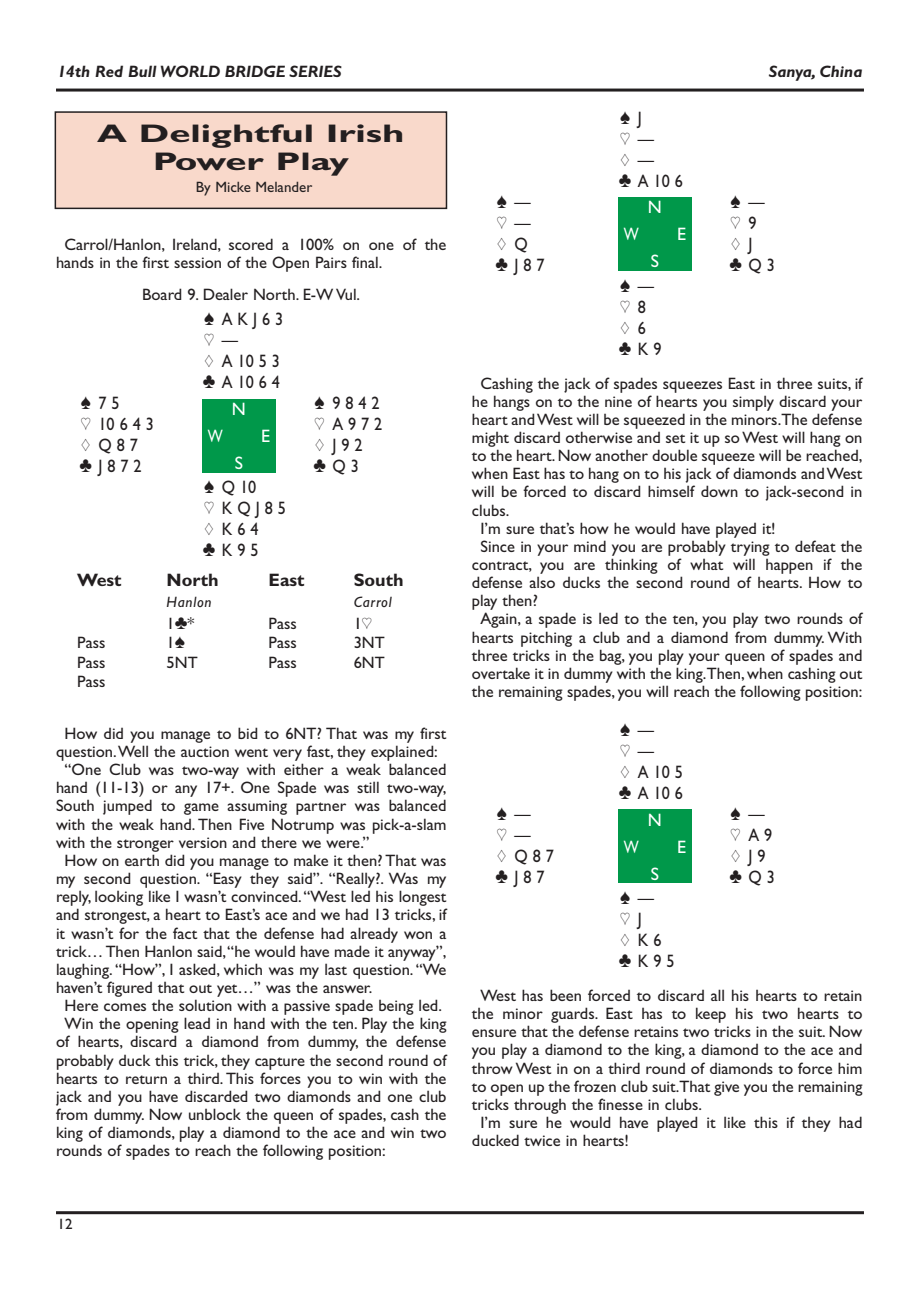
<style>
.page{position:relative;width:920px;height:1290px;background:#fff}
.page>*{position:absolute;margin:0;border:0;box-sizing:border-box;transform-origin:0 0}
.t1{font:700 25.5px/28px "Gill Sans Bridge";color:#231f20;text-align:center;scale:1.5 1}
.t2{font:18px/21px "Gill Sans Bridge";letter-spacing:.305em;color:#231f20;scale:.9 1}
.t3{font:700 18px "Gill Sans Bridge";color:#231f20}
.t4{font:18px "Gill Sans Bridge";color:#fff}
.t5{font:18px "Gill Sans Bridge";color:#fff;scale:.8 1}
.t6{font:16.5px/18.1px "Gill Sans Bridge";color:#231f20}
.t7{font:italic 700 16.5px "Gill Sans Bridge";color:#231f20}
.t8{font:15px "Gill Sans Bridge";color:#231f20}
.t9{font:italic 15px "Gill Sans Bridge";letter-spacing:.05em;color:#231f20}
</style>
<div class="page">
<hr style="left:56px;top:1211px;width:808px;height:3px;background:#231f20">
<hr style="left:56px;top:89px;width:808px;height:3px;background:#231f20">
<div style="left:202px;top:399px;width:74px;height:73px;background:#00984a"></div>
<div style="left:618px;top:197px;width:74px;height:74px;background:#00984a"></div>
<div style="left:618px;top:809px;width:74px;height:74px;background:#00984a"></div>
<div style="left:55px;top:112px;width:391px;height:96px;background:#f9d9cb"></div>
<div style="left:55px;top:111px;width:392px;height:98px;border:2px solid #231f20"></div>
<p class="t7" style="left:58px;top:62px;width:286px">14th Red Bull WORLD BRIDGE SERIES</p>
<p class="t7" style="left:769px;top:62px;width:95px">Sanya, China</p>
<h1 class="t1" style="left:97px;top:119px;width:206px">A Delightful Irish<br>Power Play</h1>
<p class="t8" style="left:196px;top:179px;width:118px">By Micke Melander</p>
<p class="t6" style="left:56px;top:235px;width:392px;text-indent:9px">Carrol/Hanlon, Ireland, scored a 100% on one of the hands in the first session of the Open Pairs final.</p>
<p class="t6" style="left:142px;top:285px;width:220px">Board 9. Dealer North. E-W Vul.</p>
<p class="t2" style="left:203px;top:309px;width:91px">[ AKJ63 ] –<br>{ A1053 }A1064</p>
<p class="t2" style="left:81px;top:393px;width:45px">[75</p>
<p class="t2" style="left:315px;top:393px;width:74px">[ 9842</p>
<p class="t2" style="left:81px;top:414px;width:83px">] 10643</p>
<p class="t2" style="left:315px;top:414px;width:77px">] A972</p>
<p class="t2" style="left:81px;top:435px;width:65px">{ Q87</p>
<p class="t2" style="left:315px;top:435px;width:54px">{ J92</p>
<p class="t2" style="left:80px;top:456px;width:71px">}J872</p>
<p class="t2" style="left:313px;top:456px;width:52px">}Q3</p>
<p class="t2" style="left:203px;top:477px;width:94px">[ Q10<br>] KQJ85 { K64 }K95</p>
<p class="t3" style="left:77px;top:569px;width:46px">West</p>
<p class="t3" style="left:167px;top:569px;width:54px">North</p>
<p class="t3" style="left:269px;top:569px;width:37px">East</p>
<p class="t3" style="left:354px;top:569px;width:51px">South</p>
<p class="t9" style="left:167px;top:593px;width:47px">Hanlon</p>
<p class="t9" style="left:354px;top:593px;width:39px">Carrol</p>
<p class="t6" style="left:167px;top:614px;width:29px">1}*</p>
<p class="t6" style="left:269px;top:614px;width:30px">Pass</p>
<p class="t6" style="left:354px;top:614px;width:20px">1]</p>
<p class="t6" style="left:77px;top:633px;width:30px">Pass</p>
<p class="t6" style="left:167px;top:633px;width:20px">1[</p>
<p class="t6" style="left:269px;top:633px;width:30px">Pass</p>
<p class="t6" style="left:354px;top:633px;width:33px">3NT</p>
<p class="t6" style="left:77px;top:653px;width:30px">Pass</p>
<p class="t6" style="left:167px;top:653px;width:33px">5NT</p>
<p class="t6" style="left:269px;top:653px;width:30px">Pass</p>
<p class="t6" style="left:354px;top:653px;width:33px">6NT</p>
<p class="t6" style="left:77px;top:672px;width:30px">Pass</p>
<p class="t4" style="left:232px;top:398px;width:16px">N</p>
<p class="t5" style="left:208px;top:425px;width:20px">W</p>
<p class="t4" style="left:261px;top:425px;width:10px">E</p>
<p class="t4" style="left:235px;top:452px;width:10px">S</p>
<p class="t6" style="left:65px;top:724px;width:383px">How did you manage to bid to 6NT? That was my first</p>
<p class="t6" style="left:56px;top:742px;width:383px">question.Well the auction went very fast, they explained:</p>
<p class="t6" style="left:65px;top:760px;width:383px">“One Club was two-way with either a weak balanced</p>
<p class="t6" style="left:56px;top:778px;width:392px">hand (11-13) or any 17+. One Spade was still two-way,</p>
<p class="t6" style="left:56px;top:797px;width:392px">South jumped to game assuming partner was balanced</p>
<p class="t6" style="left:56px;top:815px;width:392px">with the weak hand. Then Five Notrump was pick-a-slam</p>
<p class="t6" style="left:56px;top:833px;width:315px">with the stronger version and there we were.”</p>
<p class="t6" style="left:65px;top:851px;width:383px">How on earth did you manage to make it then? That was</p>
<p class="t6" style="left:56px;top:869px;width:392px">my second question. “Easy they said”. “Really?. Was my</p>
<p class="t6" style="left:56px;top:887px;width:392px">reply, looking like I wasn’t convinced.“West led his longest</p>
<p class="t6" style="left:56px;top:906px;width:392px">and strongest, a heart to East’s ace and we had 13 tricks, if</p>
<p class="t6" style="left:56px;top:924px;width:392px">it wasn’t for the fact that the defense had already won a</p>
<p class="t6" style="left:56px;top:942px;width:392px">trick…Then Hanlon said,“he would have made it anyway”,</p>
<p class="t6" style="left:56px;top:960px;width:392px">laughing. “How”, I asked, which was my last question. “We</p>
<p class="t6" style="left:56px;top:978px;width:318px">haven’t figured that out yet…” was the answer.</p>
<p class="t6" style="left:65px;top:996px;width:379px">Here comes the solution with a passive spade being led.</p>
<p class="t6" style="left:65px;top:1014px;width:383px">Win the opening lead in hand with the ten. Play the king</p>
<p class="t6" style="left:56px;top:1033px;width:392px">of hearts, discard a diamond from dummy, the defense</p>
<p class="t6" style="left:56px;top:1051px;width:392px">probably duck this trick, they capture the second round of</p>
<p class="t6" style="left:56px;top:1069px;width:392px">hearts to return a third. This forces you to win with the</p>
<p class="t6" style="left:56px;top:1087px;width:392px">jack and you have discarded two diamonds and one club</p>
<p class="t6" style="left:56px;top:1105px;width:392px">from dummy. Now unblock the queen of spades, cash the</p>
<p class="t6" style="left:56px;top:1123px;width:392px">king of diamonds, play a diamond to the ace and win two</p>
<p class="t6" style="left:56px;top:1141px;width:331px">rounds of spades to reach the following position:</p>
<p class="t8" style="left:58px;top:1215px;width:16px">12</p>
<p class="t2" style="left:619px;top:107px;width:73px">[ J<br>] –<br>{ – }A106</p>
<p class="t2" style="left:497px;top:191px;width:39px">[ –</p>
<p class="t2" style="left:731px;top:191px;width:39px">[ –</p>
<p class="t2" style="left:497px;top:212px;width:39px">] –</p>
<p class="t2" style="left:731px;top:212px;width:30px">] 9</p>
<p class="t2" style="left:497px;top:233px;width:36px">{ Q</p>
<p class="t2" style="left:731px;top:233px;width:25px">{ J</p>
<p class="t2" style="left:495px;top:254px;width:56px">}J87</p>
<p class="t2" style="left:729px;top:254px;width:52px">}Q3</p>
<p class="t2" style="left:619px;top:275px;width:49px">[ – ] 8<br>{ 6 }K9</p>
<p class="t6" style="left:480px;top:374px;width:383px">Cashing the jack of spades squeezes East in three suits, if</p>
<p class="t6" style="left:472px;top:392px;width:392px">he hangs on to the nine of hearts you simply discard your</p>
<p class="t6" style="left:472px;top:410px;width:392px">heart andWest will be squeezed in the minors.The defense</p>
<p class="t6" style="left:472px;top:428px;width:392px">might discard otherwise and set it up soWest will hang on</p>
<p class="t6" style="left:472px;top:446px;width:392px">to the heart.Now another double squeeze will be reached,</p>
<p class="t6" style="left:472px;top:464px;width:392px">when East has to hang on to his jack of diamonds andWest</p>
<p class="t6" style="left:472px;top:483px;width:392px">will be forced to discard himself down to jack-second in</p>
<p class="t6" style="left:472px;top:501px;width:39px">clubs.</p>
<p class="t6" style="left:480px;top:519px;width:297px">I’m sure that’s how he would have played it!</p>
<p class="t6" style="left:480px;top:537px;width:383px">Since in your mind you are probably trying to defeat the</p>
<p class="t6" style="left:472px;top:555px;width:392px">contract, you are thinking of what will happen if the</p>
<p class="t6" style="left:472px;top:573px;width:392px">defense also ducks the second round of hearts. How to</p>
<p class="t6" style="left:472px;top:591px;width:67px">play then?</p>
<p class="t6" style="left:480px;top:610px;width:383px">Again, a spade is led to the ten, you play two rounds of</p>
<p class="t6" style="left:472px;top:628px;width:392px">hearts pitching a club and a diamond from dummy. With</p>
<p class="t6" style="left:472px;top:646px;width:392px">three tricks in the bag, you play your queen of spades and</p>
<p class="t6" style="left:472px;top:664px;width:392px">overtake it in dummy with the king.Then, when cashing out</p>
<p class="t6" style="left:472px;top:682px;width:392px">the remaining spades, you will reach the following position:</p>
<p class="t2" style="left:619px;top:719px;width:73px">[ –<br>] –<br>{ A105 }A106</p>
<p class="t2" style="left:497px;top:803px;width:39px">[ –</p>
<p class="t2" style="left:731px;top:803px;width:39px">[ –</p>
<p class="t2" style="left:497px;top:824px;width:39px">] –</p>
<p class="t2" style="left:731px;top:824px;width:48px">]A9</p>
<p class="t2" style="left:497px;top:845px;width:65px">{ Q87</p>
<p class="t2" style="left:731px;top:845px;width:40px">{J9</p>
<p class="t2" style="left:495px;top:866px;width:56px">}J87</p>
<p class="t2" style="left:729px;top:866px;width:52px">}Q3</p>
<p class="t2" style="left:619px;top:887px;width:63px">[ –<br>] J {K6 }K95</p>
<p class="t6" style="left:480px;top:986px;width:383px">West has been forced to discard all his hearts to retain</p>
<p class="t6" style="left:472px;top:1004px;width:392px">the minor guards. East has to keep his two hearts to</p>
<p class="t6" style="left:472px;top:1022px;width:392px">ensure that the defense retains two tricks in the suit. Now</p>
<p class="t6" style="left:472px;top:1041px;width:392px">you play a diamond to the king, a diamond to the ace and</p>
<p class="t6" style="left:472px;top:1059px;width:392px">throw West in on a third round of diamonds to force him</p>
<p class="t6" style="left:472px;top:1077px;width:392px">to open up the frozen club suit.That give you the remaining</p>
<p class="t6" style="left:472px;top:1095px;width:232px">tricks through the finesse in clubs.</p>
<p class="t6" style="left:480px;top:1113px;width:383px">I’m sure he would have played it like this if they had</p>
<p class="t6" style="left:472px;top:1131px;width:159px">ducked twice in hearts!</p>
<p class="t4" style="left:648px;top:196px;width:16px">N</p>
<p class="t5" style="left:624px;top:224px;width:20px">W</p>
<p class="t4" style="left:677px;top:224px;width:10px">E</p>
<p class="t4" style="left:651px;top:251px;width:10px">S</p>
<p class="t4" style="left:648px;top:809px;width:16px">N</p>
<p class="t5" style="left:624px;top:836px;width:20px">W</p>
<p class="t4" style="left:677px;top:836px;width:10px">E</p>
<p class="t4" style="left:651px;top:863px;width:10px">S</p>
</div>
